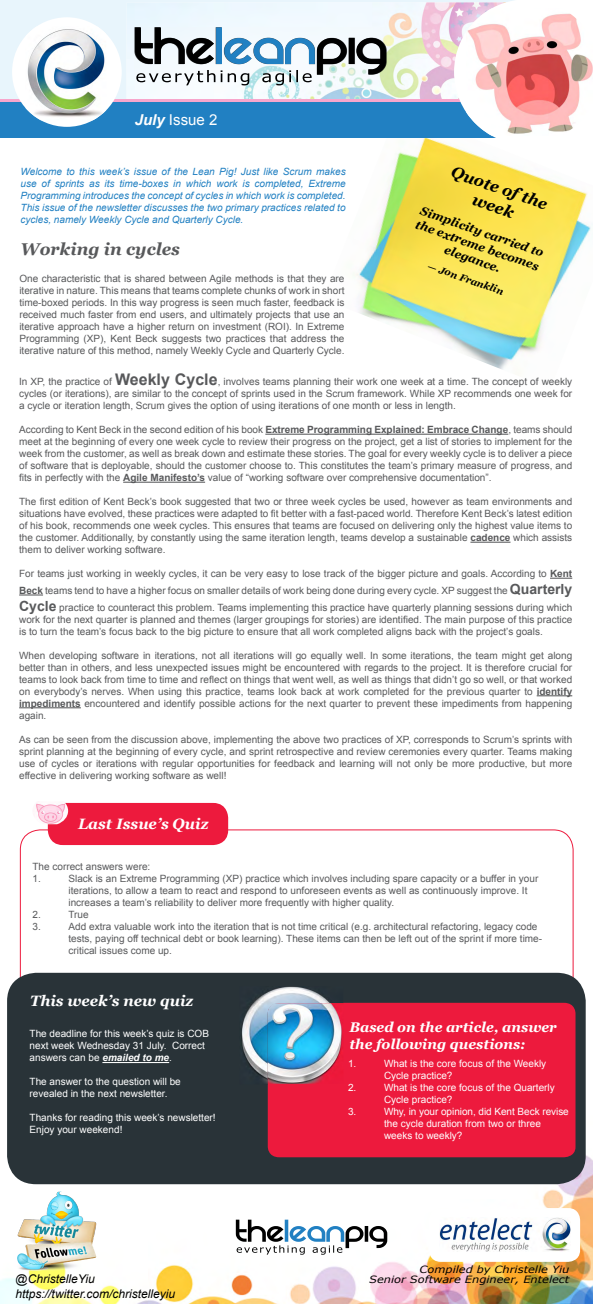
<style>
.page{position:relative;width:593px;height:1304px;background:#fff}
.page>*{position:absolute;margin:0;border:0;box-sizing:border-box;transform-origin:0 0}
.t1{font:italic 700 17px "Georgia";color:#58595b}
.t2{font:italic 700 16px/19.2px "Georgia";color:#000;text-align:center}
.t3{font:italic 700 15px "Georgia";color:#fff}
.t4{font:15px "Arial";color:#fff}
.t5{font:italic 700 14px/16.8px "Georgia";color:#fff}
.t6{font:italic 12px "Arial";color:#000}
.t7{font:italic 700 12px/14.4px "Georgia";color:#000;text-align:center}
.t8{font:10px/12px "Arial";color:#58595b;text-align:justify}
.t9{font:10px/12px "Arial";color:#fff}
.t10{font:italic 10px/12px "Arial";color:#2180c2;text-align:justify}
.t11{font:italic 10px/10px "Verdana";color:#000;text-align:right;scale:1.14 1}
.t12{font:italic 700 10px "Georgia";color:#000}
.s1{font-weight:700;font-style:italic}
.s2{font-weight:700;font-size:16px}
.s3{font-weight:700}
.s4{font-weight:700;font-size:14px}
</style>
<div class="page">
<img style="left:354px;top:138px;width:237px;height:232px">
<div style="left:0;top:0;width:454px;height:100px;background:#e8f5fc"></div>
<img style="left:126px;top:2px;width:328px;height:98px">
<svg style="left:0;top:100px;width:454px;height:3px"></svg>
<div style="left:0;top:103px;width:520px;height:35px;background:#2180c2"></div>
<img style="left:0;top:1051px;width:592px;height:253px">
<svg style="left:135px;top:27px;width:251px;height:58px"></svg>
<svg style="left:454px;top:0;width:137px;height:145px"></svg>
<img style="left:466px;top:9px;width:126px;height:127px">
<div style="left:12px;top:17px;width:110px;height:110px;background:#fff;border-radius:50%"></div>
<img style="left:26px;top:26px;width:80px;height:94px">
<div style="left:48px;top:803px;width:180px;height:42px;background:#ed1a3d;border-radius:15px"></div>
<img style="left:36px;top:802px;width:32px;height:22px">
<div style="left:7px;top:973px;width:578px;height:211px;background:#293338;border-radius:29px"></div>
<div style="left:268px;top:1003px;width:307px;height:154px;background:#ed1a3d"></div>
<img style="left:241px;top:986px;width:89px;height:98px">
<img style="left:268px;top:1003px;width:75px;height:81px">
<hr style="left:102px;top:1062px;width:67px;height:1px;background:#fff">
<div style="left:428px;top:1208px;width:152px;height:54px;background:#fff;border-radius:12px"></div>
<img style="left:439px;top:1217px;width:131px;height:34px">
<svg style="left:236px;top:1220px;width:151px;height:35px"></svg>
<hr style="left:265px;top:434px;width:243px;height:1px;background:#58595b">
<hr style="left:123px;top:482px;width:82px;height:1px;background:#58595b">
<hr style="left:470px;top:542px;width:40px;height:1px;background:#58595b">
<svg style="left:550px;top:578px;width:22px;height:1px"></svg>
<hr style="left:19px;top:594px;width:24px;height:2px;background:#58595b">
<hr style="left:536px;top:695px;width:36px;height:1px;background:#58595b">
<hr style="left:19px;top:707px;width:62px;height:1px;background:#58595b">
<img style="left:17px;top:1191px;width:80px;height:80px">
<p class="t4" style="left:135px;top:110px;width:84px"><span class="s1">July</span> Issue 2</p>
<p class="t10" style="left:21px;top:166px;width:326px">Welcome to this week’s issue of the Lean Pig! Just like Scrum makes use of sprints as its time-boxes in which work is completed, Extreme Programming introduces the concept of cycles in which work is completed.<br>This issue of the newsletter discusses the two primary practices related to cycles, namely Weekly Cycle and Quarterly Cycle.</p>
<p class="t1" style="left:21px;top:240px;width:161px">Working in cycles</p>
<p class="t8" style="left:19px;top:272px;width:326px">One characteristic that is shared between Agile methods is that they are iterative in nature. This means that teams complete chunks of work in short time-boxed periods. In this way progress is seen much faster, feedback is received much faster from end users, and ultimately projects that use an iterative approach have a higher return on investment (ROI). In Extreme Programming (XP), Kent Beck suggests two practices that address the iterative nature of this method, namely Weekly Cycle and Quarterly Cycle.</p>
<p class="t2" style="left:455px;top:162px;width:102px;rotate:19deg">Quote of the week</p>
<p class="t7" style="left:423px;top:204px;width:131px;rotate:19deg">Simplicity carried to the extreme becomes elegance.</p>
<p class="t12" style="left:429px;top:260px;width:81px;rotate:19deg">— Jon Franklin</p>
<p class="t8" style="left:19px;top:376px;width:554px">In XP, the practice of <span class="s2">Weekly Cycle</span>, involves teams planning their work one week at a time. The concept of weekly cycles (or iterations), are similar to the concept of sprints used in the Scrum framework. While XP recommends one week for a cycle or iteration length, Scrum gives the option of using iterations of one month or less in length.</p>
<p class="t8" style="left:19px;top:424px;width:554px">According to Kent Beck in the second edition of his book <span class="s3">Extreme Programming Explained: Embrace Change</span>, teams should meet at the beginning of every one week cycle to review their progress on the project, get a list of stories to implement for the week from the customer, as well as break down and estimate these stories. The goal for every weekly cycle is to deliver a piece of software that is deployable, should the customer choose to. This constitutes the team’s primary measure of progress, and fits in perfectly with the <span class="s3">Agile Manifesto’s</span> value of “working software over comprehensive documentation”.</p>
<p class="t8" style="left:19px;top:496px;width:554px">The first edition of Kent Beck’s book suggested that two or three week cycles be used, however as team environments and situations have evolved, these practices were adapted to fit better with a fast-paced world. Therefore Kent Beck’s latest edition of his book, recommends one week cycles. This ensures that teams are focused on delivering only the highest value items to the customer. Additionally, by constantly using the same iteration length, teams develop a sustainable <span class="s3">cadence</span> which assists them to deliver working software.</p>
<p class="t8" style="left:19px;top:565px;width:554px;line-height:16.8px">For teams just working in weekly cycles, it can be very easy to lose track of the bigger picture and goals. According to <span class="s3">Kent Beck</span> teams tend to have a higher focus on smaller details of work being done during every cycle. XP suggest the <span class="s4">Quarterly Cycle</span> practice to counteract this problem. Teams implementing this practice have quarterly planning sessions during which</p>
<p class="t8" style="left:19px;top:613px;width:554px">work for the next quarter is planned and themes (larger groupings for stories) are identified. The main purpose of this practice is to turn the team’s focus back to the big picture to ensure that all work completed aligns back with the project’s goals.</p>
<p class="t8" style="left:19px;top:649px;width:554px">When developing software in iterations, not all iterations will go equally well. In some iterations, the team might get along better than in others, and less unexpected issues might be encountered with regards to the project. It is therefore crucial for teams to look back from time to time and reflect on things that went well, as well as things that didn’t go so well, or that worked on everybody’s nerves. When using this practice, teams look back at work completed for the previous quarter to <span class="s3">identify impediments</span> encountered and identify possible actions for the next quarter to prevent these impediments from happening again.</p>
<p class="t8" style="left:19px;top:733px;width:554px">As can be seen from the discussion above, implementing the above two practices of XP, corresponds to Scrum’s sprints with sprint planning at the beginning of every cycle, and sprint retrospective and review ceremonies every quarter. Teams making use of cycles or iterations with regular opportunities for feedback and learning will not only be more productive, but more effective in delivering working software as well!</p>
<p class="t3" style="left:78px;top:815px;width:132px">Last Issue’s Quiz</p>
<p class="t8" style="left:32px;top:860px;width:119px">The correct answers were:</p>
<p class="t8" style="left:32px;top:872px;width:10px">1.</p>
<p class="t8" style="left:68px;top:872px;width:471px;text-align:left">Slack is an Extreme Programming (XP) practice which involves including spare capacity or a buffer in your iterations, to allow a team to react and respond to unforeseen events as well as continuously improve. It increases a team’s reliability to deliver more frequently with higher quality.</p>
<p class="t8" style="left:32px;top:908px;width:10px">2.</p>
<p class="t8" style="left:68px;top:908px;width:22px">True</p>
<p class="t8" style="left:32px;top:920px;width:10px">3.</p>
<p class="t8" style="left:68px;top:920px;width:475px;text-align:left">Add extra valuable work into the iteration that is not time critical (e.g. architectural refactoring, legacy code tests, paying off technical debt or book learning). These items can then be left out of the sprint if more time&shy;critical issues come up.</p>
<p class="t3" style="left:30px;top:992px;width:165px">This week’s new quiz</p>
<p class="t9" style="left:30px;top:1028px;width:181px">The deadline for this week’s quiz is COB next week Wednesday 31 July. Correct answers can be <span class="s1">emailed to me</span>.</p>
<p class="t9" style="left:30px;top:1076px;width:153px">The answer to the question will be revealed in the next newsletter.</p>
<p class="t9" style="left:30px;top:1112px;width:188px">Thanks for reading this week’s newsletter!</p>
<p class="t9" style="left:30px;top:1124px;width:94px">Enjoy your weekend!</p>
<p class="t5" style="left:349px;top:1019px;width:209px">Based on the article, answer the following questions:</p>
<p class="t9" style="left:348px;top:1057px;width:10px">1.</p>
<p class="t9" style="left:384px;top:1057px;width:164px">What is the core focus of the Weekly<br>Cycle practice?</p>
<p class="t9" style="left:348px;top:1081px;width:10px">2.</p>
<p class="t9" style="left:384px;top:1081px;width:172px">What is the core focus of the Quarterly<br>Cycle practice?</p>
<p class="t9" style="left:348px;top:1105px;width:10px">3.</p>
<p class="t9" style="left:384px;top:1105px;width:186px">Why, in your opinion, did Kent Beck revise the cycle duration from two or three weeks to weekly?</p>
<p class="t6" style="left:16px;top:1271px;width:81px">@ChristelleYiu</p>
<p class="t6" style="left:16px;top:1285px;width:161px">https://twitter.com/christelleyiu</p>
<p class="t11" style="left:369px;top:1264px;width:177px">Compiled by Christelle Yiu<br>Senior Software Engineer, Entelect</p>
</div>
